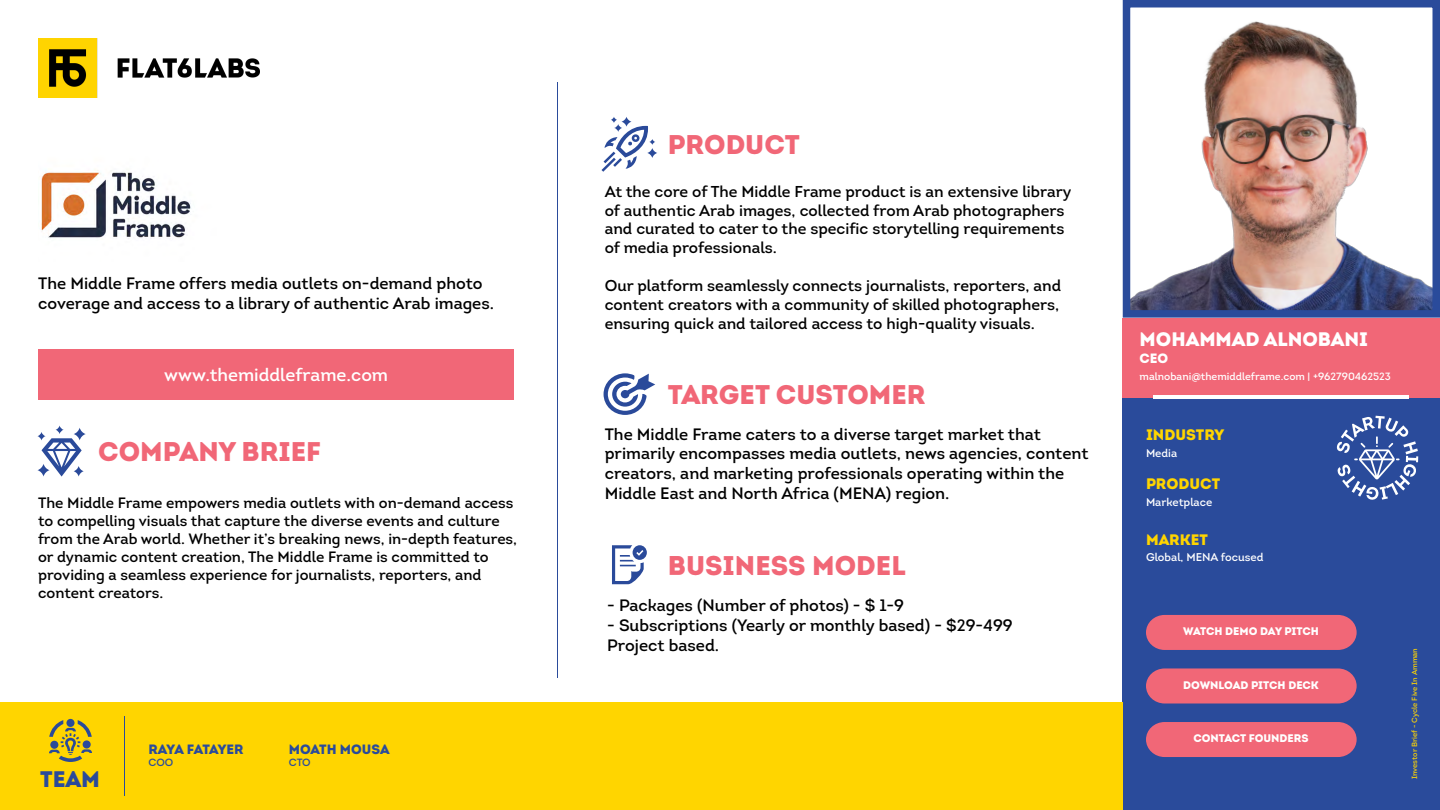
<style>
.page{position:relative;width:1440px;height:810px;background:#fff}
.page>*{position:absolute;margin:0;border:0;box-sizing:border-box;transform-origin:0 0}
.t1{font:900 27px "Intro";color:#f16777}
.t2{font:900 22.5px "Intro";color:#2a4a9a}
.t3{font:900 19.5px "Intro";color:#fff}
.t4{font:18px "Intro";color:#fff}
.t5{font:16.5px/19.8px "Intro";color:#000}
.t6{font:15.75px/18.9px "Intro";color:#000}
.t7{font:900 15.15px "Intro";color:#ffd500}
.t8{font:15px/18px "Intro";color:#000}
.t9{font:900 13.5px "Intro";letter-spacing:-.055em;color:#2a4b9b}
.t10{font:900 13.5px "Intro";letter-spacing:-.005em;color:#2a4b9b}
.t11{font:900 13.5px "Intro";color:#fff}
.t12{font:11.25px "Intro";color:#fff}
.t13{font:900 11.02px "Intro";color:#fff}
.t14{font:10.5px "Intro";color:#fff}
.t15{font:10.5px "Intro";color:#2a4b9b}
.t16{font:7.5px "Intro";color:#fcd404}
</style>
<div class="page">
<div style="left:1123px;top:398px;width:317px;height:412px;background:#2a4b9b"></div>
<img style="left:41px;top:170px;width:151px;height:69px">
<svg style="left:602px;top:117px;width:55px;height:55px"></svg>
<svg style="left:604px;top:373px;width:51px;height:42px"></svg>
<svg style="left:612px;top:545px;width:35px;height:39px"></svg>
<hr style="left:557px;top:82px;width:1px;height:596px;background:#2a4b9b">
<div style="left:38px;top:349px;width:476px;height:51px;background:#f16777"></div>
<svg style="left:38px;top:426px;width:48px;height:51px"></svg>
<div style="left:1123px;top:318px;width:317px;height:80px;background:#f16777"></div>
<hr style="left:1154px;top:396px;width:255px;height:3px;background:#fff">
<div style="left:0;top:702px;width:1123px;height:108px;background:#ffd500"></div>
<svg style="left:49px;top:719px;width:43px;height:43px"></svg>
<hr style="left:124px;top:716px;width:1px;height:80px;background:#2a4b9b">
<img style="left:1132px;top:21px;width:299px;height:288px">
<div style="left:1123px;top:0;width:317px;height:318px;border:8px solid #2a4b9b"></div>
<img style="left:38px;top:38px;width:222px;height:59px">
<svg style="left:1336px;top:416px;width:82px;height:84px"></svg>
<div style="left:1146px;top:615px;width:211px;height:35px;background:#f16777"></div>
<svg style="left:1146px;top:668px;width:211px;height:36px;background:#e36579"></svg>
<div style="left:1146px;top:722px;width:211px;height:35px;background:#f16777"></div>
<p class="t5" style="left:38px;top:274px;width:457px">The Middle Frame offers media outlets on-demand photo coverage and access to a library of authentic Arab images.</p>
<p class="t4" style="left:164px;top:363px;width:225px">www.themiddleframe.com</p>
<h1 class="t1" style="left:98px;top:434px;width:224px">COMPANY BRIEF</h1>
<p class="t8" style="left:38px;top:494px;width:481px">The Middle Frame empowers media outlets with on-demand access to compelling visuals that capture the diverse events and culture from the Arab world. Whether it’s breaking news, in-depth features, or dynamic content creation, The Middle Frame is committed to providing a seamless experience for journalists, reporters, and content creators.</p>
<h2 class="t2" style="left:40px;top:764px;width:61px">TEAM</h2>
<p class="t9" style="left:148px;top:740px;width:97px">RAYA FATAYER</p>
<p class="t15" style="left:148px;top:756px;width:26px">COO</p>
<p class="t10" style="left:289px;top:740px;width:102px">MOATH MOUSA</p>
<p class="t15" style="left:289px;top:756px;width:24px">CTO</p>
<h1 class="t1" style="left:668px;top:127px;width:134px">PRODUCT</h1>
<p class="t6" style="left:605px;top:182px;width:468px">At the core of The Middle Frame product is an extensive library of authentic Arab images, collected from Arab photographers and curated to cater to the specific storytelling requirements of media professionals.</p>
<p class="t6" style="left:605px;top:276px;width:458px">Our platform seamlessly connects journalists, reporters, and content creators with a community of skilled photographers, ensuring quick and tailored access to high-quality visuals.</p>
<h1 class="t1" style="left:668px;top:377px;width:259px">TARGET CUSTOMER</h1>
<p class="t5" style="left:605px;top:424px;width:485px">The Middle Frame caters to a diverse target market that primarily encompasses media outlets, news agencies, content creators, and marketing professionals operating within the Middle East and North Africa (MENA) region.</p>
<h1 class="t1" style="left:668px;top:547px;width:239px">BUSINESS MODEL</h1>
<p class="t5" style="left:607px;top:595px;width:298px">- Packages (Number of photos) - $ 1-9</p>
<p class="t5" style="left:607px;top:615px;width:407px">- Subscriptions (Yearly or monthly based) - $29-499<br>Project based.</p>
<p class="t3" style="left:1140px;top:327px;width:230px">MOHAMMAD ALNOBANI</p>
<p class="t11" style="left:1140px;top:349px;width:30px">CEO</p>
<p class="t14" style="left:1140px;top:369px;width:253px">malnobani@themiddleframe.com | +962790462523</p>
<p class="t7" style="left:1146px;top:424px;width:80px">INDUSTRY</p>
<p class="t12" style="left:1146px;top:446px;width:33px">Media</p>
<p class="t7" style="left:1146px;top:474px;width:76px">PRODUCT</p>
<p class="t12" style="left:1146px;top:495px;width:68px">Marketplace</p>
<p class="t7" style="left:1146px;top:529px;width:64px">MARKET</p>
<p class="t12" style="left:1146px;top:550px;width:119px">Global, MENA focused</p>
<p class="t13" style="left:1183px;top:624px;width:137px">WATCH DEMO DAY PITCH</p>
<p class="t13" style="left:1183px;top:678px;width:137px">DOWNLOAD PITCH DECK</p>
<p class="t13" style="left:1193px;top:731px;width:117px">CONTACT FOUNDERS</p>
<p class="t16" style="left:1410px;top:779px;width:133px;rotate:-90deg">Investor Brief - Cycle Five In Amman</p>
</div>
